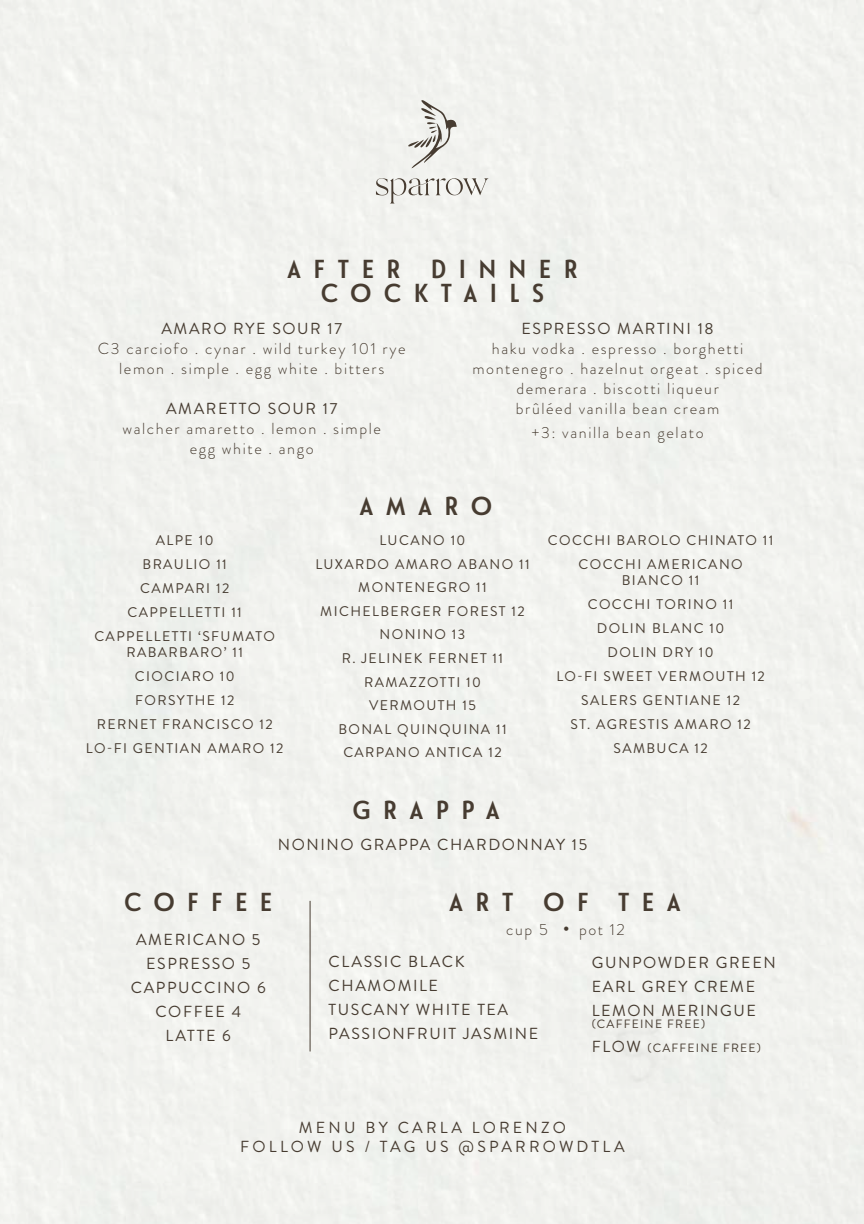
<style>
.page{position:relative;width:864px;height:1224px;background:#fff}
.page>*{position:absolute;margin:0;border:0;box-sizing:border-box;transform-origin:0 0}
.t1{font:700 26px/24px "Le Havre";letter-spacing:.5em;color:#473c31;text-align:center}
.t2{font:300 16px/20px "Brandon Grotesque";letter-spacing:.1em;color:#473c31;text-align:center}
.t3{font:16px/24px "Brandon Grotesque";letter-spacing:.1em;color:#473c31}
.t4{font:16px/19.2px "Brandon Grotesque";letter-spacing:.2em;color:#473c31;text-align:center}
.t5{font:14px/24px "Brandon Grotesque";letter-spacing:.1em;color:#473c31;text-align:center}
.t6{font:12px/24px "Brandon Grotesque";letter-spacing:.1em;color:#473c31}
.s1{font-weight:400;font-size:20px}
.s2{font-size:16px}
</style>
<div class="page">
<svg style="left:407px;top:99px;width:50px;height:69px"></svg>
<svg style="left:376px;top:178px;width:113px;height:26px"></svg>
<hr style="left:310px;top:901px;width:1px;height:151px;background:#473c31">
<h1 class="t1" style="left:288px;top:256px;width:291px">AFTER DINNER<br>COCKTAILS</h1>
<p class="t3" style="left:161px;top:317px;width:182px">AMARO RYE SOUR 17</p>
<p class="t2" style="left:98px;top:339px;width:309px">C3 carciofo . cynar . wild turkey 101 rye lemon . simple . egg white . bitters</p>
<p class="t3" style="left:166px;top:397px;width:173px">AMARETTO SOUR 17</p>
<p class="t2" style="left:122px;top:419px;width:260px">walcher amaretto . lemon . simple egg white . ango</p>
<p class="t3" style="left:522px;top:317px;width:194px">ESPRESSO MARTINI 18</p>
<p class="t2" style="left:472px;top:339px;width:292px">haku vodka . espresso . borghetti montenegro . hazelnut orgeat . spiced demerara . biscotti liqueur<br>brûléed vanilla bean cream</p>
<p class="t2" style="left:532px;top:423px;width:173px">+3: vanilla bean gelato</p>
<p class="t5" style="left:94px;top:528px;width:182px">ALPE 10<br>BRAULIO 11<br>CAMPARI 12<br>CAPPELLETTI 11<br>CAPPELLETTI ‘SFUMATO</p>
<p class="t5" style="left:86px;top:640px;width:199px">RABARBARO’ 11<br>CIOCIARO 10<br>FORSYTHE 12<br>RERNET FRANCISCO 12<br>LO-FI GENTIAN AMARO 12</p>
<h1 class="t1" style="left:360px;top:493px;width:134px">AMARO</h1>
<p class="t5" style="left:315px;top:529px;width:216px">LUCANO 10<br>LUXARDO AMARO ABANO 11<br>MONTENEGRO 11<br>MICHELBERGER FOREST 12<br>NONINO 13<br>R. JELINEK FERNET 11<br>RAMAZZOTTI 10<br>VERMOUTH 15<br>BONAL QUINQUINA 11<br>CARPANO ANTICA 12</p>
<h1 class="t1" style="left:353px;top:797px;width:148px">GRAPPA</h1>
<p class="t5" style="left:548px;top:528px;width:227px">COCCHI BAROLO CHINATO 11<br>COCCHI AMERICANO</p>
<p class="t5" style="left:556px;top:568px;width:210px">BIANCO 11<br>COCCHI TORINO 11<br>DOLIN BLANC 10<br>DOLIN DRY 10<br>LO-FI SWEET VERMOUTH 12<br>SALERS GENTIANE 12<br>ST. AGRESTIS AMARO 12<br>SAMBUCA 12</p>
<p class="t3" style="left:278px;top:833px;width:311px">NONINO GRAPPA CHARDONNAY 15</p>
<h1 class="t1" style="left:124px;top:889px;width:149px">COFFEE</h1>
<h1 class="t1" style="left:449px;top:889px;width:232px">ART OF TEA</h1>
<p class="t3" style="left:131px;top:928px;width:136px;text-align:center">AMERICANO 5<br>ESPRESSO 5<br>CAPPUCCINO 6<br>COFFEE 4<br>LATTE 6</p>
<p class="t2" style="left:506px;top:919px;width:120px">cup 5 <span class="s1">•</span> pot 12</p>
<p class="t3" style="left:329px;top:950px;width:211px">CLASSIC BLACK<br>CHAMOMILE<br>TUSCANY WHITE TEA<br>PASSIONFRUIT JASMINE</p>
<p class="t3" style="left:592px;top:951px;width:186px">GUNPOWDER GREEN<br>EARL GREY CREME<br>LEMON MERINGUE</p>
<p class="t6" style="left:592px;top:1012px;width:171px">(CAFFEINE FREE)<br><span class="s2">FLOW</span> (CAFFEINE FREE)</p>
<p class="t4" style="left:240px;top:1118px;width:386px">MENU BY CARLA LORENZO<br>FOLLOW US / TAG US @SPARROWDTLA</p>
</div>
